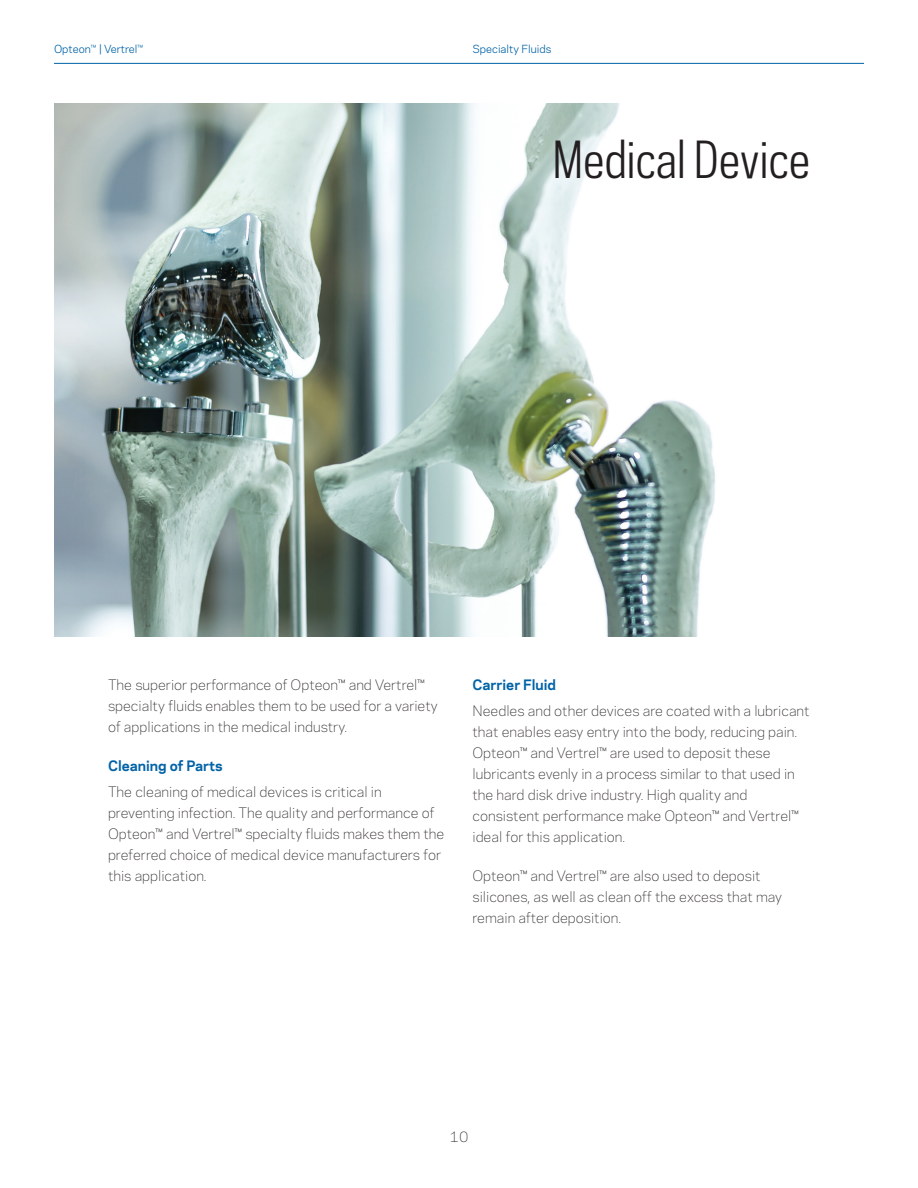
<style>
.page{position:relative;width:918px;height:1188px;background:#fff}
.page>*{position:absolute;margin:0;border:0;box-sizing:border-box;transform-origin:0 0}
.t1{font:48px "Chemours Sans Cond";color:#231f20}
.t2{font:300 13.5px/21px "Chemours Sans";color:#231f20}
.t3{font:700 13.5px "Chemours Sans";color:#0163a7}
.t4{font:10.5px "Chemours Sans";color:#0163a7}
</style>
<div class="page">
<hr style="left:54px;top:63px;width:810px;height:1px;background:#0163a7">
<img style="left:54px;top:104px;width:661px;height:532px">
<p class="t4" style="left:54px;top:41px;width:91px">Opteon™ | Vertrel™</p>
<p class="t4" style="left:472px;top:41px;width:80px">Specialty Fluids</p>
<h1 class="t1" style="left:553px;top:127px;width:259px">Medical Device</h1>
<p class="t2" style="left:108px;top:674px;width:331px">The superior performance of Opteon™ and Vertrel™ specialty fluids enables them to be used for a variety of applications in the medical industry.</p>
<p class="t3" style="left:108px;top:756px;width:116px">Cleaning of Parts</p>
<p class="t2" style="left:108px;top:780px;width:338px">The cleaning of medical devices is critical in preventing infection. The quality and performance of Opteon™ and Vertrel™ specialty fluids makes them the preferred choice of medical device manufacturers for this application.</p>
<p class="t3" style="left:472px;top:675px;width:85px">Carrier Fluid</p>
<p class="t2" style="left:472px;top:699px;width:339px">Needles and other devices are coated with a lubricant that enables easy entry into the body, reducing pain.<br>Opteon™ and Vertrel™ are used to deposit these lubricants evenly in a process similar to that used in the hard disk drive industry. High quality and consistent performance make Opteon™ and Vertrel™ ideal for this application.</p>
<p class="t2" style="left:472px;top:864px;width:311px">Opteon™ and Vertrel™ are also used to deposit silicones, as well as clean off the excess that may remain after deposition.</p>
<p class="t2" style="left:450px;top:1125px;width:20px">10</p>
</div>
